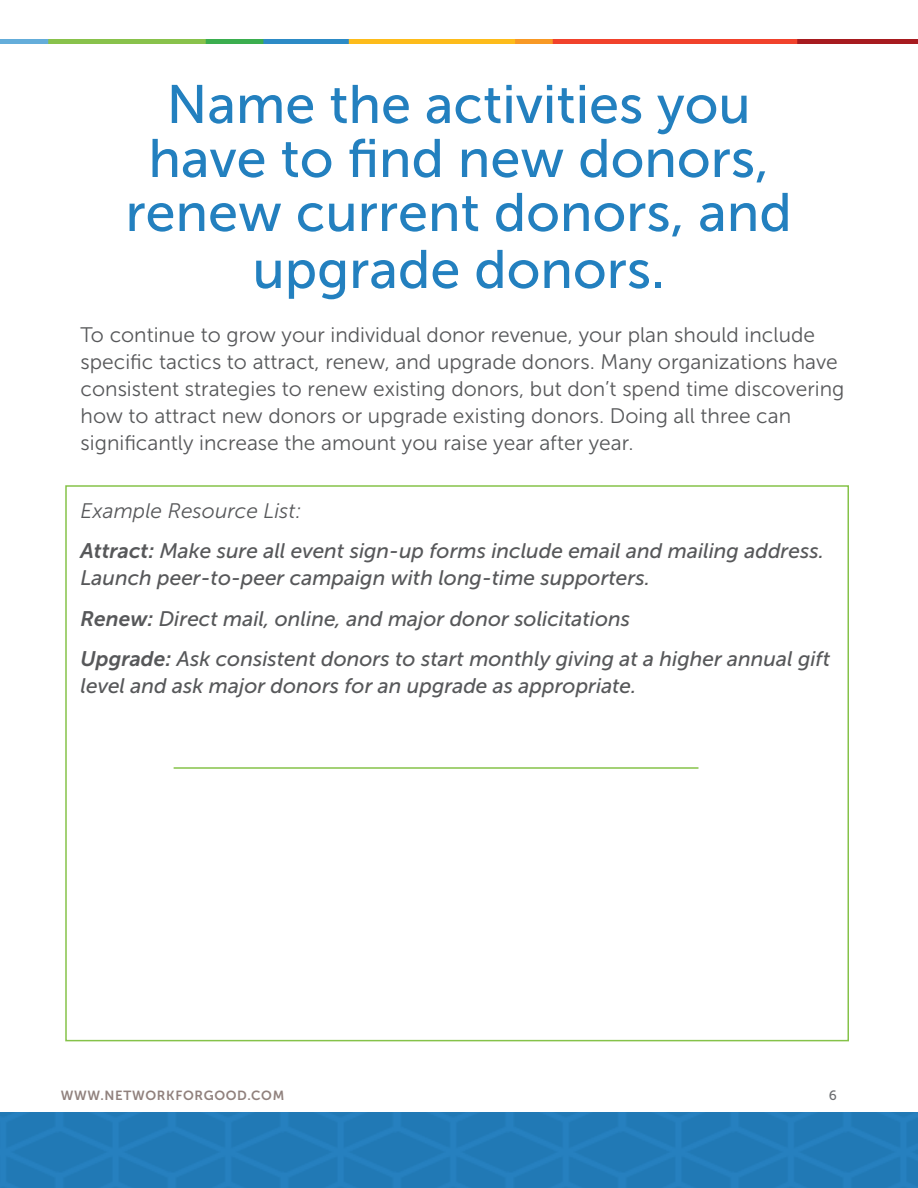
<style>
.page{position:relative;width:918px;height:1188px;background:#fff}
.page>*{position:absolute;margin:0;border:0;box-sizing:border-box;transform-origin:0 0}
.Headline_1{font:54px/55.1px "Museo Sans 500";color:#2380bf;text-align:center}
.Body_Copy{font:21px/27px "Museo Sans 300";color:#57585a}
.Body_Copy-2{font:italic 21px/27px "Museo Sans 500";color:#57585a}
.Body_Copy-3{font:italic 21px "Museo Sans 300";color:#57585a}
.t1{font:13.5px "Museo Sans 500";color:#6c6d70}
.t2{font:13.2px "Museo Sans 700";letter-spacing:.05em;color:#90817d}
.s1{font-family:"Museo Sans 700"}
</style>
<div class="page">
<hr style="left:174px;top:767px;width:525px;height:2px;background:#85c249">
<img style="left:0;top:39px;width:918px;height:4px">
<img style="left:0;top:1112px;width:918px;height:76px">
<p class="Headline_1" style="left:125px;top:77px;width:668px">Name the activities you have to find new donors, renew current donors, and upgrade donors.</p>
<p class="Body_Copy" style="left:81px;top:322px;width:765px">To continue to grow your individual donor revenue, your plan should include specific tactics to attract, renew, and upgrade donors. Many organizations have consistent strategies to renew existing donors, but don’t spend time discovering how to attract new donors or upgrade existing donors. Doing all three can significantly increase the amount you raise year after year.</p>
<p class="Body_Copy-3" style="left:81px;top:499px;width:223px">Example Resource List:</p>
<p class="Body_Copy-2" style="left:81px;top:538px;width:745px"><span class="s1">Attract:</span> Make sure all event sign-up forms include email and mailing address.<br>Launch peer-to-peer campaign with long-time supporters.</p>
<p class="Body_Copy-2" style="left:81px;top:605px;width:551px"><span class="s1">Renew:</span> Direct mail, online, and major donor solicitations</p>
<p class="Body_Copy-2" style="left:81px;top:646px;width:751px"><span class="s1">Upgrade:</span> Ask consistent donors to start monthly giving at a higher annual gift level and ask major donors for an upgrade as appropriate.</p>
<p class="t2" style="left:61px;top:1088px;width:225px">WWW.NETWORKFORGOOD.COM</p>
<p class="t1" style="left:829px;top:1087px;width:10px">6</p>
</div>
